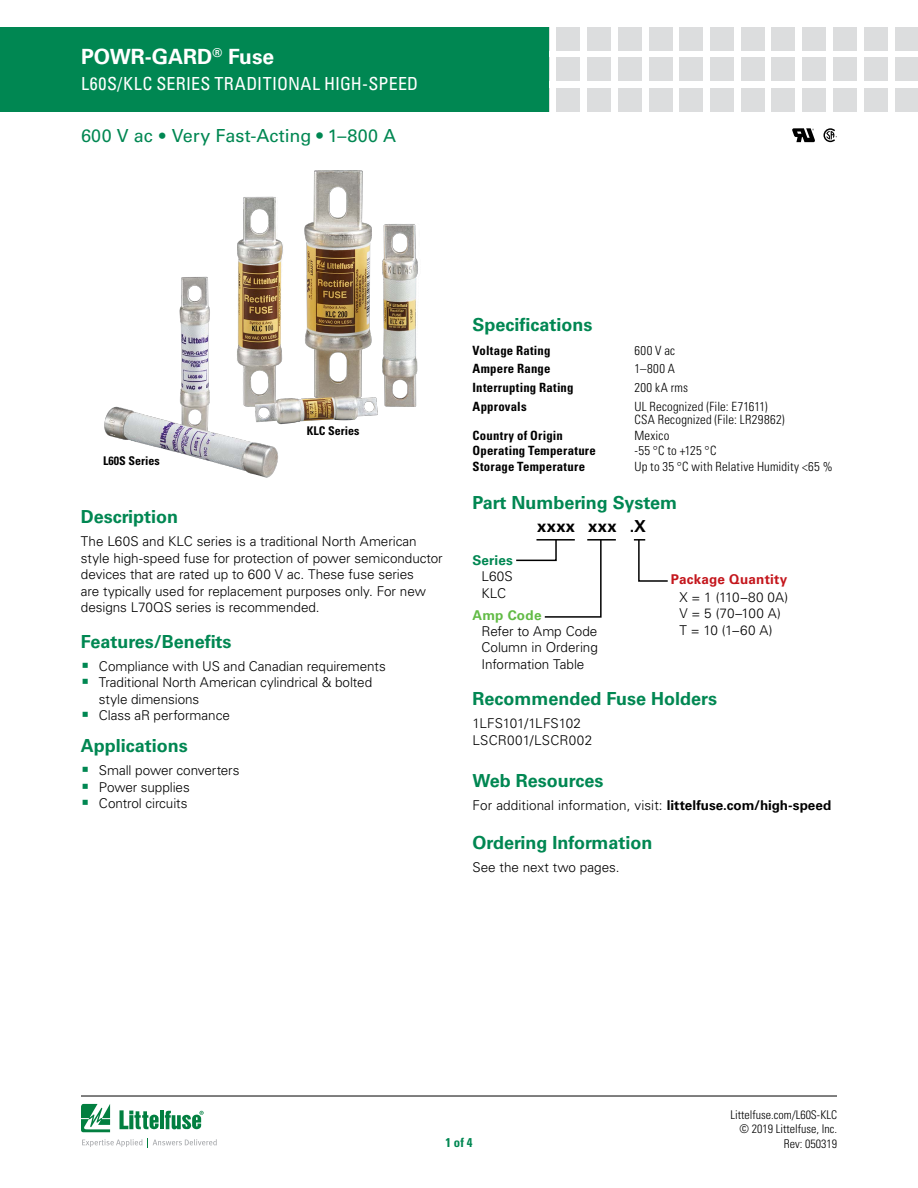
<style>
.page{position:relative;width:918px;height:1188px;background:#fff}
.page>*{position:absolute;margin:0;border:0;box-sizing:border-box;transform-origin:0 0}
.t1{font:700 21px "Univers LT Std";color:#fff}
.FACTS_HEAD{font:700 18px "Univers LT Std";color:#008752}
.t2{font:condensed 18px "Univers LT Std";letter-spacing:.02em;color:#fff}
.PROD_HEAD{font:18px "Univers LT Std";color:#008752}
.t3{font:700 16.5px "Univers LT Std";letter-spacing:.025em;color:#000}
.Body_1{font:300 13.5px/16.5px "Univers LT Std";letter-spacing:-.005em;color:#000}
.BODY{font:300 13.5px "Univers LT Std";letter-spacing:.005em;color:#000}
.Recommended_Fuses_Te{font:300 13.5px/16.5px "Univers LT Std";letter-spacing:.015em;color:#000}
.BODY-2{font:700 13.5px "Univers LT Std";letter-spacing:.015em;color:#c4161c}
.BODY-3{font:700 13.5px "Univers LT Std";letter-spacing:.02em;color:#62bb46}
.Body_1-2{font:700 13.5px "Univers LT Std";letter-spacing:.005em;color:#008752}
.Specifications__text{font:300 condensed 12.75px/13.5px "Univers LT Std";letter-spacing:.015em;color:#000}
.Specifications__text-2{font:700 condensed 12.75px "Univers LT Std";letter-spacing:.02em;color:#000}
.t4{font:700 condensed 12.75px "Univers LT Std";color:#008752}
.t5{font:300 condensed 12px/14.4px "Univers LT Std";color:#000;text-align:right}
.Figure_Caption{font:700 condensed 12px "Univers LT Std";color:#000}
.s1{font-family:"Caecilia LT Pro 55 Roman"}
.s2{font-weight:700}
</style>
<div class="page">
<div style="left:557px;top:27px;width:23px;height:23px;background:#dcddde"></div>
<div style="left:557px;top:58px;width:23px;height:23px;background:#dcddde"></div>
<div style="left:557px;top:88px;width:23px;height:24px;background:#dcddde"></div>
<div style="left:587px;top:27px;width:24px;height:23px;background:#dcddde"></div>
<div style="left:587px;top:58px;width:24px;height:23px;background:#dcddde"></div>
<div style="left:587px;top:88px;width:24px;height:24px;background:#dcddde"></div>
<div style="left:618px;top:27px;width:24px;height:23px;background:#dcddde"></div>
<div style="left:618px;top:58px;width:24px;height:23px;background:#dcddde"></div>
<div style="left:618px;top:88px;width:24px;height:24px;background:#dcddde"></div>
<div style="left:649px;top:27px;width:23px;height:23px;background:#dcddde"></div>
<div style="left:649px;top:58px;width:23px;height:23px;background:#dcddde"></div>
<div style="left:649px;top:88px;width:23px;height:24px;background:#dcddde"></div>
<div style="left:679px;top:27px;width:24px;height:23px;background:#dcddde"></div>
<div style="left:679px;top:58px;width:24px;height:23px;background:#dcddde"></div>
<div style="left:679px;top:88px;width:24px;height:24px;background:#dcddde"></div>
<div style="left:710px;top:27px;width:24px;height:23px;background:#dcddde"></div>
<div style="left:710px;top:58px;width:24px;height:23px;background:#dcddde"></div>
<div style="left:710px;top:88px;width:24px;height:24px;background:#dcddde"></div>
<div style="left:741px;top:27px;width:23px;height:23px;background:#dcddde"></div>
<div style="left:741px;top:58px;width:23px;height:23px;background:#dcddde"></div>
<div style="left:741px;top:88px;width:23px;height:24px;background:#dcddde"></div>
<div style="left:772px;top:27px;width:23px;height:23px;background:#dcddde"></div>
<div style="left:772px;top:58px;width:23px;height:23px;background:#dcddde"></div>
<div style="left:772px;top:88px;width:23px;height:24px;background:#dcddde"></div>
<div style="left:833px;top:27px;width:24px;height:23px;background:#dcddde"></div>
<div style="left:833px;top:58px;width:24px;height:23px;background:#dcddde"></div>
<div style="left:833px;top:88px;width:24px;height:24px;background:#dcddde"></div>
<div style="left:802px;top:27px;width:24px;height:23px;background:#dcddde"></div>
<div style="left:802px;top:58px;width:24px;height:23px;background:#dcddde"></div>
<div style="left:802px;top:88px;width:24px;height:24px;background:#dcddde"></div>
<div style="left:864px;top:27px;width:23px;height:23px;background:#dcddde"></div>
<div style="left:864px;top:58px;width:23px;height:23px;background:#dcddde"></div>
<div style="left:864px;top:88px;width:23px;height:24px;background:#dcddde"></div>
<div style="left:895px;top:27px;width:23px;height:23px;background:#dcddde"></div>
<div style="left:895px;top:58px;width:23px;height:23px;background:#dcddde"></div>
<div style="left:895px;top:88px;width:23px;height:24px;background:#dcddde"></div>
<div style="left:0;top:27px;width:549px;height:85px;background:#008752"></div>
<svg style="left:823px;top:128px;width:14px;height:14px"></svg>
<svg style="left:792px;top:128px;width:23px;height:14px"></svg>
<svg style="left:516px;top:541px;width:86px;height:77px"></svg>
<hr style="left:536px;top:539px;width:39px;height:2px;background:#000">
<hr style="left:587px;top:539px;width:29px;height:2px;background:#000">
<svg style="left:634px;top:539px;width:34px;height:43px"></svg>
<img style="left:104px;top:277px;width:174px;height:201px">
<img style="left:202px;top:170px;width:216px;height:263px">
<svg style="left:81px;top:1104px;width:29px;height:28px"></svg>
<hr style="left:160px;top:1111px;width:4px;height:18px;background:#027f40">
<svg style="left:165px;top:1111px;width:39px;height:18px"></svg>
<svg style="left:120px;top:1110px;width:39px;height:19px"></svg>
<svg style="left:82px;top:1139px;width:60px;height:8px"></svg>
<svg style="left:152px;top:1139px;width:65px;height:7px"></svg>
<hr style="left:81px;top:1096px;width:756px;height:1px;background:#000">
<h1 class="t1" style="left:81px;top:44px;width:195px">POWR-GARD<sup>®</sup> Fuse</h1>
<h2 class="t2" style="left:81px;top:72px;width:339px">L60S/KLC SERIES TRADITIONAL HIGH-SPEED</h2>
<p class="PROD_HEAD" style="left:81px;top:125px;width:317px">600 V ac <span class="s1">•</span> Very Fast-Acting • 1–800 A</p>
<p class="Figure_Caption" style="left:103px;top:453px;width:58px">L60S Series</p>
<p class="Figure_Caption" style="left:307px;top:424px;width:54px">KLC Series</p>
<p class="FACTS_HEAD" style="left:81px;top:506px;width:99px">Description</p>
<p class="Body_1" style="left:81px;top:533px;width:363px">The L60S and KLC series is a traditional North American style high-speed fuse for protection of power semiconductor devices that are rated up to 600 V ac. These fuse series<br>are typically used for replacement purposes only. For new designs L70QS series is recommended.</p>
<p class="FACTS_HEAD" style="left:81px;top:631px;width:152px">Features/Benefits</p>
<p class="Body_1" style="left:99px;top:658px;width:288px">Compliance with US and Canadian requirements</p>
<p class="Body_1" style="left:99px;top:674px;width:275px">Traditional North American cylindrical &amp; bolted style dimensions</p>
<p class="Body_1" style="left:99px;top:707px;width:132px">Class aR performance</p>
<p class="FACTS_HEAD" style="left:81px;top:735px;width:109px">Applications</p>
<p class="Body_1" style="left:99px;top:762px;width:142px">Small power converters</p>
<p class="Body_1" style="left:99px;top:779px;width:92px">Power supplies</p>
<p class="Body_1" style="left:99px;top:795px;width:90px">Control circuits</p>
<p class="FACTS_HEAD" style="left:472px;top:315px;width:122px">Specifications</p>
<p class="Specifications__text-2" style="left:472px;top:342px;width:80px">Voltage Rating</p>
<p class="Specifications__text" style="left:634px;top:343px;width:42px">600 V ac</p>
<p class="Specifications__text-2" style="left:472px;top:361px;width:80px">Ampere Range</p>
<p class="Specifications__text" style="left:635px;top:362px;width:42px">1–800 A</p>
<p class="Specifications__text-2" style="left:472px;top:380px;width:103px">Interrupting Rating</p>
<p class="Specifications__text" style="left:635px;top:381px;width:55px">200 kA rms</p>
<p class="Specifications__text-2" style="left:472px;top:398px;width:56px">Approvals</p>
<p class="Specifications__text" style="left:634px;top:399px;width:152px">UL Recognized (File: E71611)<br>CSA Recognized (File: LR29862)</p>
<p class="Specifications__text-2" style="left:472px;top:427px;width:92px">Country of Origin</p>
<p class="Specifications__text" style="left:635px;top:429px;width:36px">Mexico</p>
<p class="Specifications__text-2" style="left:472px;top:443px;width:125px">Operating Temperature</p>
<p class="Specifications__text" style="left:635px;top:444px;width:83px">-55 °C to +125 °C</p>
<p class="Specifications__text-2" style="left:472px;top:459px;width:114px">Storage Temperature</p>
<p class="Specifications__text" style="left:635px;top:460px;width:200px">Up to 35 °C with Relative Humidity &lt;65 %</p>
<p class="FACTS_HEAD" style="left:472px;top:492px;width:206px">Part Numbering System</p>
<p class="t3" style="left:537px;top:517px;width:111px">xxxx xxx .X</p>
<p class="Body_1-2" style="left:472px;top:552px;width:42px">Series</p>
<p class="Body_1" style="left:481px;top:568px;width:33px">L60S<br>KLC</p>
<p class="BODY-3" style="left:472px;top:608px;width:71px">Amp Code</p>
<p class="Body_1" style="left:481px;top:623px;width:118px;text-align:justify">Refer to Amp Code Column in Ordering Information Table</p>
<p class="BODY-2" style="left:671px;top:571px;width:118px">Package Quantity</p>
<p class="Body_1" style="left:679px;top:588px;width:110px">X = 1 (110–80 0A)<br>V = 5 (70–100 A)<br>T = 10 (1–60 A)</p>
<p class="FACTS_HEAD" style="left:472px;top:688px;width:246px">Recommended Fuse Holders</p>
<p class="Recommended_Fuses_Te" style="left:472px;top:715px;width:121px">1LFS101/1LFS102<br>LSCR001/LSCR002</p>
<p class="FACTS_HEAD" style="left:472px;top:770px;width:132px">Web Resources</p>
<p class="BODY" style="left:472px;top:797px;width:360px">For additional information, visit: <span class="s2">littelfuse.com/high-speed</span></p>
<p class="FACTS_HEAD" style="left:472px;top:832px;width:181px">Ordering Information</p>
<p class="Body_1" style="left:472px;top:859px;width:149px">See the next two pages.</p>
<p class="t5" style="left:730px;top:1107px;width:108px">Littelfuse.com/L60S-KLC © 2019 Littelfuse, Inc.</p>
<p class="t4" style="left:445px;top:1134px;width:29px">1 of 4</p>
<p class="t5" style="left:784px;top:1136px;width:55px">Rev: 050319</p>
</div>
